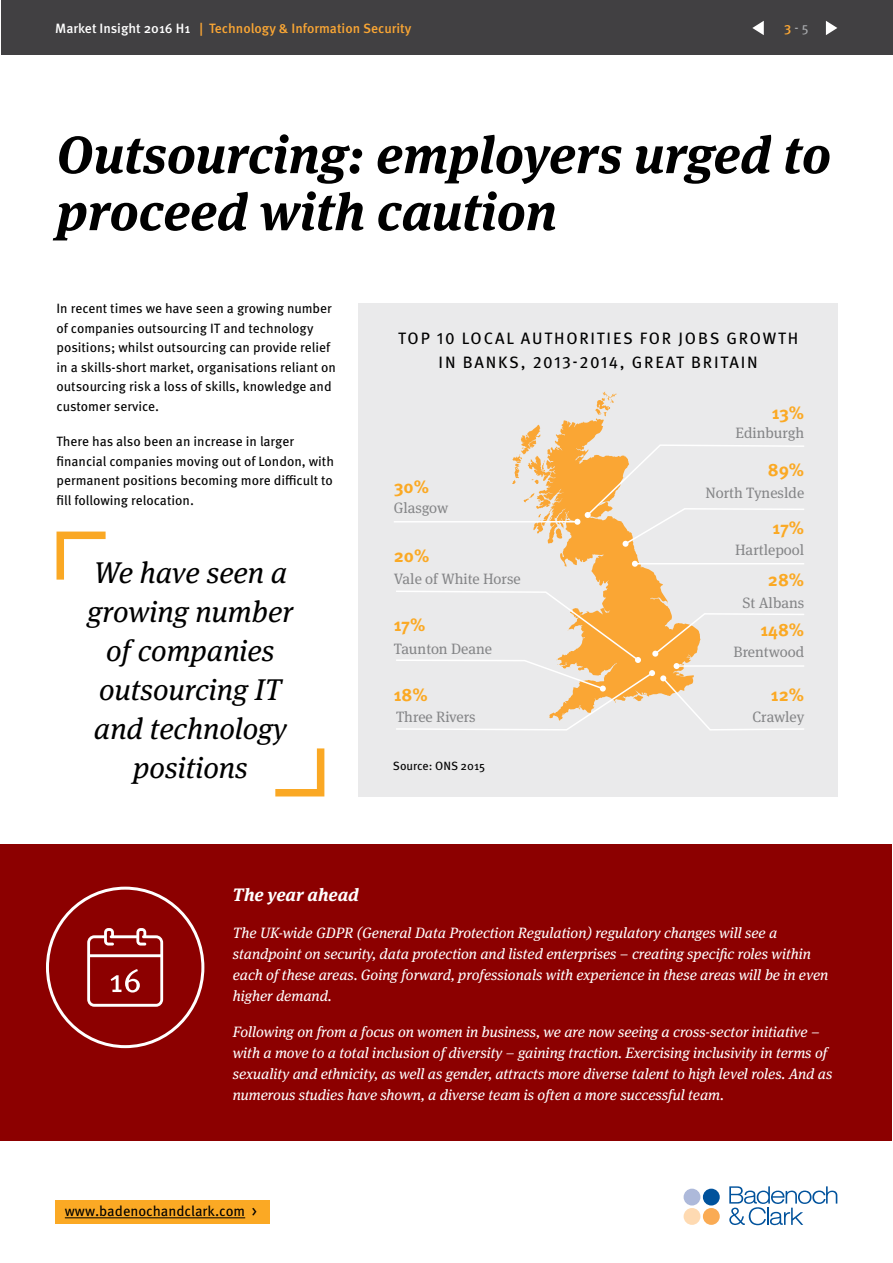
<style>
.page{position:relative;width:893px;height:1263px;background:#fff}
.page>*{position:absolute;margin:0;border:0;box-sizing:border-box;transform-origin:0 0}
.t1{font:italic 700 52.5px/57px "Meta Serif Pro";color:#000}
.t2{font:italic 30px/39px "Meta Serif Pro";color:#000;text-align:center}
.t3{font:700 18px "Meta Pro";color:#fba924}
.t4{font:italic 700 18px "Meta Serif Pro";color:#fff}
.t5{font:16.5px/24px "Meta Pro";letter-spacing:.11em;color:#000;text-align:center}
.t6{font:italic 15px/21px "Meta Serif Pro";color:#fff}
.t7{font:15px "Meta Serif Pro";color:#848587}
.t8{font:14.4px "Meta Pro";color:#000}
.t9{font:13.5px/19.5px "Meta Pro";color:#000}
.t10{font:500 13.5px "Meta Pro";color:#faa634}
.t11{font:13.5px "Meta Pro";color:#a7a9ac}
.t12{font:12px "Meta Pro";color:#000}
.s1{color:#fff}
.s2{font-weight:500;color:#faa634}
</style>
<div class="page">
<div style="left:1px;top:1px;width:891px;height:54px;background:#414042"></div>
<div style="left:703px;top:1208px;width:17px;height:17px;background:#faab54;border-radius:50%"></div>
<div style="left:703px;top:1189px;width:17px;height:16px;background:#00529c;border-radius:50%"></div>
<div style="left:684px;top:1208px;width:16px;height:17px;background:#fedab2;border-radius:50%"></div>
<div style="left:684px;top:1189px;width:16px;height:16px;background:#adb9da;border-radius:50%"></div>
<svg style="left:729px;top:1186px;width:108px;height:39px"></svg>
<svg style="left:826px;top:21px;width:11px;height:14px"></svg>
<svg style="left:752px;top:21px;width:12px;height:14px"></svg>
<div style="left:55px;top:1200px;width:214px;height:24px;background:#fba924"></div>
<hr style="left:65px;top:1217px;width:180px;height:1px;background:#000">
<div style="left:1px;top:844px;width:891px;height:297px;background:#8c0000"></div>
<svg style="left:87px;top:928px;width:76px;height:79px"></svg>
<div style="left:46px;top:887px;width:158px;height:161px;border:3px solid #fff;border-radius:50%"></div>
<svg style="left:275px;top:748px;width:50px;height:49px"></svg>
<svg style="left:56px;top:531px;width:50px;height:49px"></svg>
<div style="left:359px;top:303px;width:479px;height:493px;background:#eaeaeb"></div>
<svg style="left:512px;top:392px;width:151px;height:198px"></svg>
<hr style="left:635px;top:563px;width:169px;height:1px;background:#fff">
<svg style="left:632px;top:561px;width:6px;height:6px"></svg>
<hr style="left:394px;top:521px;width:183px;height:1px;background:#fff">
<svg style="left:396px;top:590px;width:408px;height:141px"></svg>
<svg style="left:574px;top:444px;width:230px;height:103px"></svg>
<p class="t10" style="left:55px;top:18px;width:358px"><span class="s1">Market Insight 2016 H1</span> | Technology &amp; Information Security</p>
<p class="t11" style="left:784px;top:17px;width:26px"><span class="s2">3</span> - 5</p>
<h1 class="t1" style="left:57px;top:122px;width:776px">Outsourcing: employers urged to proceed with caution</h1>
<p class="t9" style="left:57px;top:298px;width:281px">In recent times we have seen a growing number of companies outsourcing IT and technology positions; whilst outsourcing can provide relief in a skills-short market, organisations reliant on outsourcing risk a loss of skills, knowledge and customer service.</p>
<p class="t9" style="left:57px;top:431px;width:279px">There has also been an increase in larger financial companies moving out of London, with permanent positions becoming more difficult to fill following relocation.</p>
<h2 class="t2" style="left:88px;top:551px;width:207px">We have seen a growing number of companies outsourcing IT and technology positions</h2>
<p class="t5" style="left:398px;top:325px;width:401px">TOP 10 LOCAL AUTHORITIES FOR JOBS GROWTH<br>IN BANKS, 2013-2014, GREAT BRITAIN</p>
<p class="t3" style="left:772px;top:398px;width:34px">13%</p>
<p class="t3" style="left:394px;top:472px;width:37px">30%</p>
<p class="t7" style="left:394px;top:497px;width:56px">Glasgow</p>
<p class="t3" style="left:394px;top:541px;width:37px">20%</p>
<p class="t7" style="left:394px;top:567px;width:129px">Vale of White Horse</p>
<p class="t3" style="left:394px;top:611px;width:33px">17%</p>
<p class="t7" style="left:394px;top:638px;width:100px">Taunton Deane</p>
<p class="t3" style="left:394px;top:680px;width:35px">18%</p>
<p class="t7" style="left:736px;top:422px;width:70px">Edinburgh</p>
<p class="t3" style="left:768px;top:456px;width:38px">89%</p>
<p class="t7" style="left:705px;top:482px;width:100px">North Tyneslde</p>
<p class="t3" style="left:772px;top:514px;width:33px">17%</p>
<p class="t3" style="left:768px;top:565px;width:38px">28%</p>
<p class="t3" style="left:760px;top:616px;width:45px">148%</p>
<p class="t7" style="left:735px;top:539px;width:71px">Hartlepool</p>
<p class="t7" style="left:742px;top:591px;width:63px">St Albans</p>
<p class="t7" style="left:734px;top:641px;width:72px">Brentwood</p>
<p class="t3" style="left:771px;top:680px;width:35px">12%</p>
<p class="t7" style="left:396px;top:706px;width:81px">Three Rivers</p>
<p class="t7" style="left:752px;top:706px;width:53px">Crawley</p>
<p class="t12" style="left:393px;top:757px;width:94px">Source: ONS 2015</p>
<p class="t4" style="left:233px;top:880px;width:128px">The year ahead</p>
<p class="t6" style="left:233px;top:921px;width:597px">The UK-wide GDPR (General Data Protection Regulation) regulatory changes will see a standpoint on security, data protection and listed enterprises − creating specific roles within each of these areas. Going forward, professionals with experience in these areas will be in even higher demand.</p>
<p class="t6" style="left:233px;top:1021px;width:601px">Following on from a focus on women in business, we are now seeing a cross-sector initiative − with a move to a total inclusion of diversity – gaining traction. Exercising inclusivity in terms of sexuality and ethnicity, as well as gender, attracts more diverse talent to high level roles. And as numerous studies have shown, a diverse team is often a more successful team.</p>
<p class="t8" style="left:65px;top:1200px;width:193px">www.badenochandclark.com &gt;</p>
</div>
